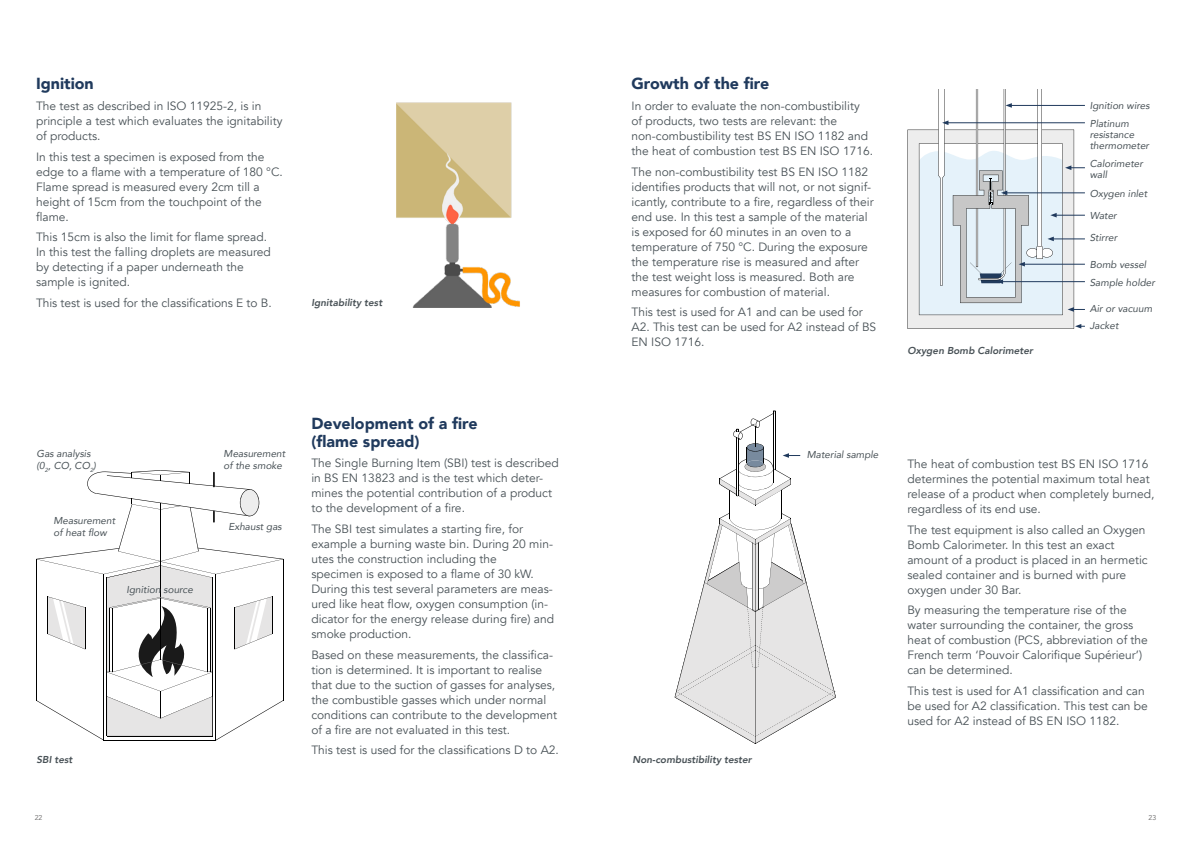
<style>
.page{position:relative;width:1191px;height:842px;background:#fff}
.page>*{position:absolute;margin:0;border:0;box-sizing:border-box;transform-origin:0 0}
.t1{font:900 16px/18px "Avenir";color:#203a5d}
.t2{font:12px/15px "Avenir";color:#485156}
.t3{font:italic 10px/12px "Avenir";color:#485156}
.t4{font:italic 800 10px "Avenir";color:#485156}
.t5{font:7px "Avenir";color:#646363}
</style>
<div class="page">
<hr style="left:283px;top:559px;width:1px;height:141px;background:#000">
<hr style="left:104px;top:740px;width:112px;height:1px;background:#000">
<svg style="left:36px;top:470px;width:247px;height:270px"></svg>
<hr style="left:160px;top:598px;width:1px;height:62px;background:#000">
<img style="left:396px;top:102px;width:124px;height:205px">
<svg style="left:674px;top:410px;width:162px;height:334px"></svg>
<svg style="left:907px;top:89px;width:178px;height:240px"></svg>
<h1 class="t1" style="left:36px;top:74px;width:59px">Ignition</h1>
<p class="t2" style="left:36px;top:99px;width:248px">The test as described in ISO 11925-2, is in principle a test which evaluates the ignitability of products.</p>
<p class="t2" style="left:36px;top:149px;width:248px">In this test a specimen is exposed from the edge to a flame with a temperature of 180 °C.<br>Flame spread is measured every 2cm till a height of 15cm from the touchpoint of the flame.</p>
<p class="t2" style="left:36px;top:230px;width:236px">This 15cm is also the limit for flame spread.<br>In this test the falling droplets are measured by detecting if a paper underneath the sample is ignited.</p>
<p class="t2" style="left:36px;top:296px;width:237px">This test is used for the classifications E to B.</p>
<p class="t4" style="left:311px;top:297px;width:72px">Ignitability test</p>
<p class="t3" style="left:37px;top:447px;width:61px">Gas analysis (0<sub>2</sub>, CO, CO<sub>2</sub>)</p>
<p class="t3" style="left:54px;top:515px;width:63px">Measurement of heat flow</p>
<p class="t3" style="left:127px;top:583px;width:68px">Ignition source</p>
<p class="t4" style="left:37px;top:754px;width:37px">SBI test</p>
<p class="t3" style="left:224px;top:447px;width:63px">Measurement of the smoke</p>
<p class="t3" style="left:228px;top:520px;width:55px">Exhaust gas</p>
<h1 class="t1" style="left:311px;top:413px;width:168px">Development of a fire (flame spread)</h1>
<p class="t2" style="left:311px;top:456px;width:249px">The Single Burning Item (SBI) test is described in BS EN 13823 and is the test which deter&shy;mines the potential contribution of a product to the development of a fire.</p>
<p class="t2" style="left:311px;top:521px;width:244px">The SBI test simulates a starting fire, for example a burning waste bin. During 20 min&shy;utes the construction including the<br>specimen is exposed to a flame of 30 kW.<br>During this test several parameters are meas&shy;ured like heat flow, oxygen consumption (in&shy;dicator for the energy release during fire) and smoke production.</p>
<p class="t2" style="left:311px;top:647px;width:247px">Based on these measurements, the classifica&shy;tion is determined. It is important to realise that due to the suction of gasses for analyses, the combustible gasses which under normal conditions can contribute to the development of a fire are not evaluated in this test.</p>
<p class="t2" style="left:311px;top:743px;width:249px">This test is used for the classifications D to A2.</p>
<h1 class="t1" style="left:631px;top:74px;width:139px">Growth of the fire</h1>
<p class="t2" style="left:631px;top:99px;width:243px">In order to evaluate the non-combustibility of products, two tests are relevant: the non-combustibility test BS EN ISO 1182 and the heat of combustion test BS EN ISO 1716.</p>
<p class="t2" style="left:631px;top:164px;width:244px">The non-combustibility test BS EN ISO 1182 identifies products that will not, or not signif&shy;icantly, contribute to a fire, regardless of their end use. In this test a sample of the material is exposed for 60 minutes in an oven to a temperature of 750 °C. During the exposure the temperature rise is measured and after the test weight loss is measured. Both are measures for combustion of material.</p>
<p class="t2" style="left:631px;top:305px;width:246px">This test is used for A1 and can be used for<br>A2. This test can be used for A2 instead of BS<br>EN ISO 1716.</p>
<p class="t4" style="left:907px;top:345px;width:127px">Oxygen Bomb Calorimeter</p>
<p class="t3" style="left:1089px;top:100px;width:61px">Ignition wires</p>
<p class="t3" style="left:1089px;top:118px;width:61px;line-height:11px">Platinum resistance thermometer</p>
<p class="t3" style="left:1089px;top:158px;width:55px;line-height:11px">Calorimeter wall</p>
<p class="t3" style="left:1089px;top:210px;width:29px">Water</p>
<p class="t3" style="left:1089px;top:187px;width:59px">Oxygen inlet</p>
<p class="t3" style="left:1089px;top:232px;width:29px">Stirrer</p>
<p class="t3" style="left:1089px;top:259px;width:58px">Bomb vessel</p>
<p class="t3" style="left:1089px;top:276px;width:67px">Sample holder</p>
<p class="t3" style="left:1089px;top:302px;width:64px">Air or vacuum</p>
<p class="t3" style="left:1089px;top:319px;width:30px">Jacket</p>
<p class="t4" style="left:632px;top:754px;width:121px">Non-combustibility tester</p>
<p class="t3" style="left:807px;top:448px;width:73px">Material sample</p>
<p class="t2" style="left:907px;top:456px;width:249px">The heat of combustion test BS EN ISO 1716 determines the potential maximum total heat release of a product when completely burned, regardless of its end use.</p>
<p class="t2" style="left:907px;top:522px;width:242px">The test equipment is also called an Oxygen Bomb Calorimeter. In this test an exact amount of a product is placed in an hermetic sealed container and is burned with pure oxygen under 30 Bar.</p>
<p class="t2" style="left:907px;top:603px;width:242px">By measuring the temperature rise of the water surrounding the container, the gross heat of combustion (PCS, abbreviation of the French term ‘Pouvoir Calorifique Supérieur’) can be determined.</p>
<p class="t2" style="left:907px;top:683px;width:242px">This test is used for A1 classification and can be used for A2 classification. This test can be used for A2 instead of BS EN ISO 1182.</p>
<p class="t5" style="left:35px;top:814px;width:9px">22</p>
<p class="t5" style="left:1148px;top:814px;width:9px">23</p>
</div>
